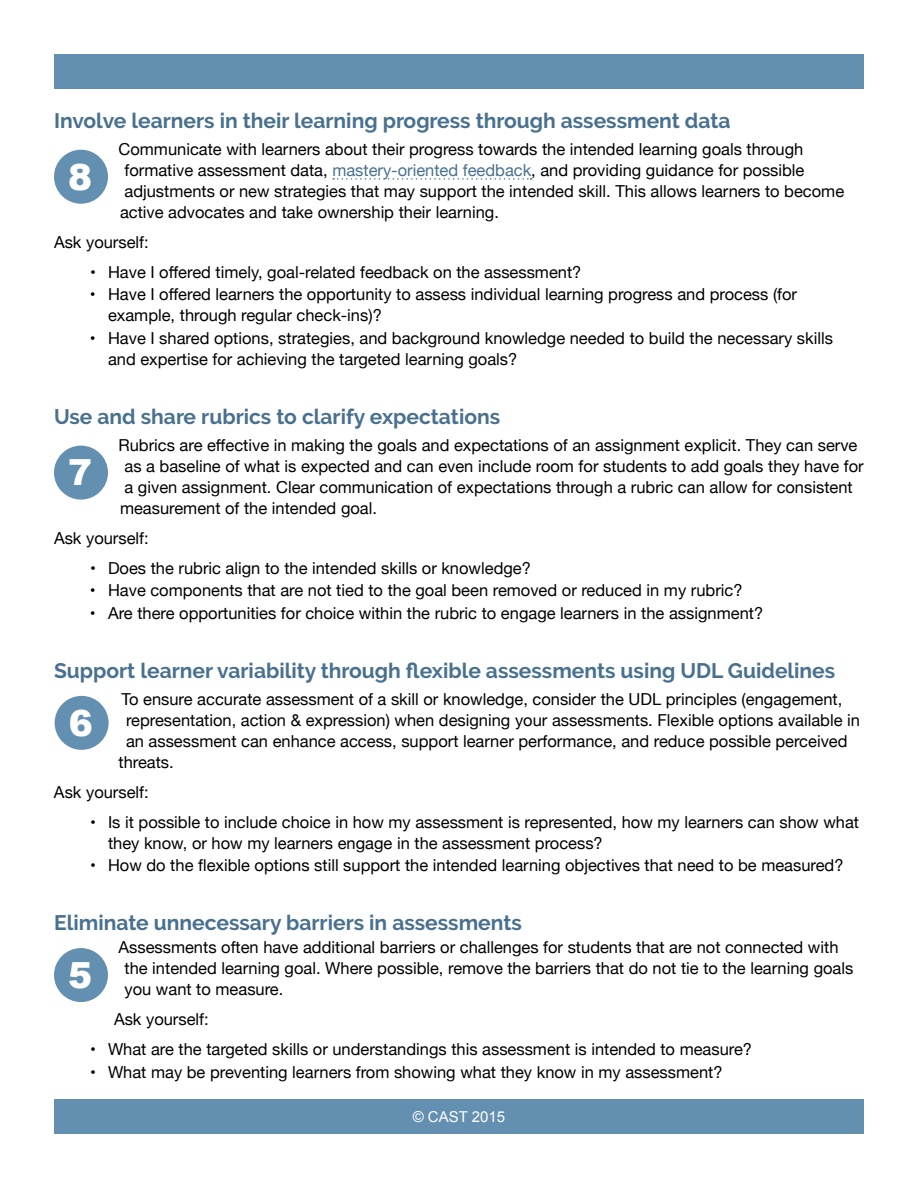
<style>
.page{position:relative;width:918px;height:1188px;background:#fff}
.page>*{position:absolute;margin:0;border:0;box-sizing:border-box;transform-origin:0 0}
.t1{font:900 36px "Arial";color:#fff}
.t2{font:700 21px "Raleway";color:#48708f}
.t3{font:16.5px/21px "Helvetica Neue";color:#000}
.t4{font:15px "Arial";color:#fff}
.s1{color:#48708f}
</style>
<div class="page">
<div style="left:54px;top:1100px;width:810px;height:34px;background:#638fb1"></div>
<div style="left:54px;top:54px;width:810px;height:34px;background:#638fb1"></div>
<svg style="left:333px;top:178px;width:199px;height:2px"></svg>
<div style="left:54px;top:150px;width:54px;height:54px;background:#638fb1;border-radius:50%"></div>
<div style="left:54px;top:446px;width:54px;height:54px;background:#638fb1;border-radius:50%"></div>
<div style="left:55px;top:696px;width:54px;height:54px;background:#638fb1;border-radius:50%"></div>
<div style="left:54px;top:948px;width:54px;height:54px;background:#638fb1;border-radius:50%"></div>
<h2 class="t2" style="left:54px;top:108px;width:678px">Involve learners in their learning progress through assessment data</h2>
<p class="t3" style="left:118px;top:139px;width:727px">Communicate with learners about their progress towards the intended learning goals through formative assessment data, <span class="s1">mastery-oriented feedback</span>, and providing guidance for possible adjustments or new strategies that may support the intended skill. This allows learners to become active advocates and take ownership their learning.</p>
<p class="t3" style="left:54px;top:232px;width:96px">Ask yourself:</p>
<p class="t3" style="left:90px;top:262px;width:493px">• Have I offered timely, goal-related feedback on the assessment?</p>
<p class="t3" style="left:108px;top:285px;width:691px;text-indent:-18px">• Have I offered learners the opportunity to assess individual learning progress and process (for example, through regular check-ins)?</p>
<p class="t3" style="left:108px;top:328px;width:726px;text-indent:-18px">• Have I shared options, strategies, and background knowledge needed to build the necessary skills and expertise for achieving the targeted learning goals?</p>
<p class="t1" style="left:68px;top:151px;width:26px">8</p>
<h2 class="t2" style="left:54px;top:404px;width:448px">Use and share rubrics to clarify expectations</h2>
<p class="t3" style="left:118px;top:435px;width:747px">Rubrics are effective in making the goals and expectations of an assignment explicit. They can serve as a baseline of what is expected and can even include room for students to add goals they have for a given assignment. Clear communication of expectations through a rubric can allow for consistent measurement of the intended goal.</p>
<p class="t3" style="left:54px;top:528px;width:96px">Ask yourself:</p>
<p class="t3" style="left:90px;top:558px;width:442px">• Does the rubric align to the intended skills or knowledge?</p>
<p class="t3" style="left:90px;top:581px;width:654px">• Have components that are not tied to the goal been removed or reduced in my rubric?</p>
<p class="t3" style="left:90px;top:603px;width:675px">• Are there opportunities for choice within the rubric to engage learners in the assignment?</p>
<p class="t1" style="left:68px;top:446px;width:26px">7</p>
<h2 class="t2" style="left:54px;top:658px;width:783px">Support learner variability through flexible assessments using UDL Guidelines</h2>
<p class="t3" style="left:122px;top:689px;width:722px">To ensure accurate assessment of a skill or knowledge, consider the UDL principles (engagement,</p>
<p class="t3" style="left:126px;top:710px;width:736px">representation, action &amp; expression) when designing your assessments. Flexible options available in</p>
<p class="t3" style="left:126px;top:731px;width:723px">an assessment can enhance access, support learner performance, and reduce possible perceived</p>
<p class="t3" style="left:118px;top:752px;width:57px">threats.</p>
<p class="t3" style="left:54px;top:782px;width:96px">Ask yourself:</p>
<p class="t3" style="left:90px;top:812px;width:7px">•</p>
<p class="t3" style="left:108px;top:812px;width:753px">Is it possible to include choice in how my assessment is represented, how my learners can show what</p>
<p class="t3" style="left:108px;top:833px;width:496px">they know, or how my learners engage in the assessment process?</p>
<p class="t3" style="left:90px;top:856px;width:755px">• How do the flexible options still support the intended learning objectives that need to be measured?</p>
<p class="t1" style="left:69px;top:697px;width:26px">6</p>
<h2 class="t2" style="left:54px;top:911px;width:469px">Eliminate unnecessary barriers in assessments</h2>
<p class="t3" style="left:125px;top:938px;width:730px;text-indent:-6px">Assessments often have additional barriers or challenges for students that are not connected with the intended learning goal. Where possible, remove the barriers that do not tie to the learning goals you want to measure.</p>
<p class="t3" style="left:114px;top:1010px;width:96px">Ask yourself:</p>
<p class="t3" style="left:90px;top:1040px;width:664px">• What are the targeted skills or understandings this assessment is intended to measure?</p>
<p class="t3" style="left:90px;top:1062px;width:634px">• What may be preventing learners from showing what they know in my assessment?</p>
<p class="t1" style="left:68px;top:949px;width:26px">5</p>
<p class="t4" style="left:413px;top:1107px;width:94px">© CAST 2015</p>
</div>
